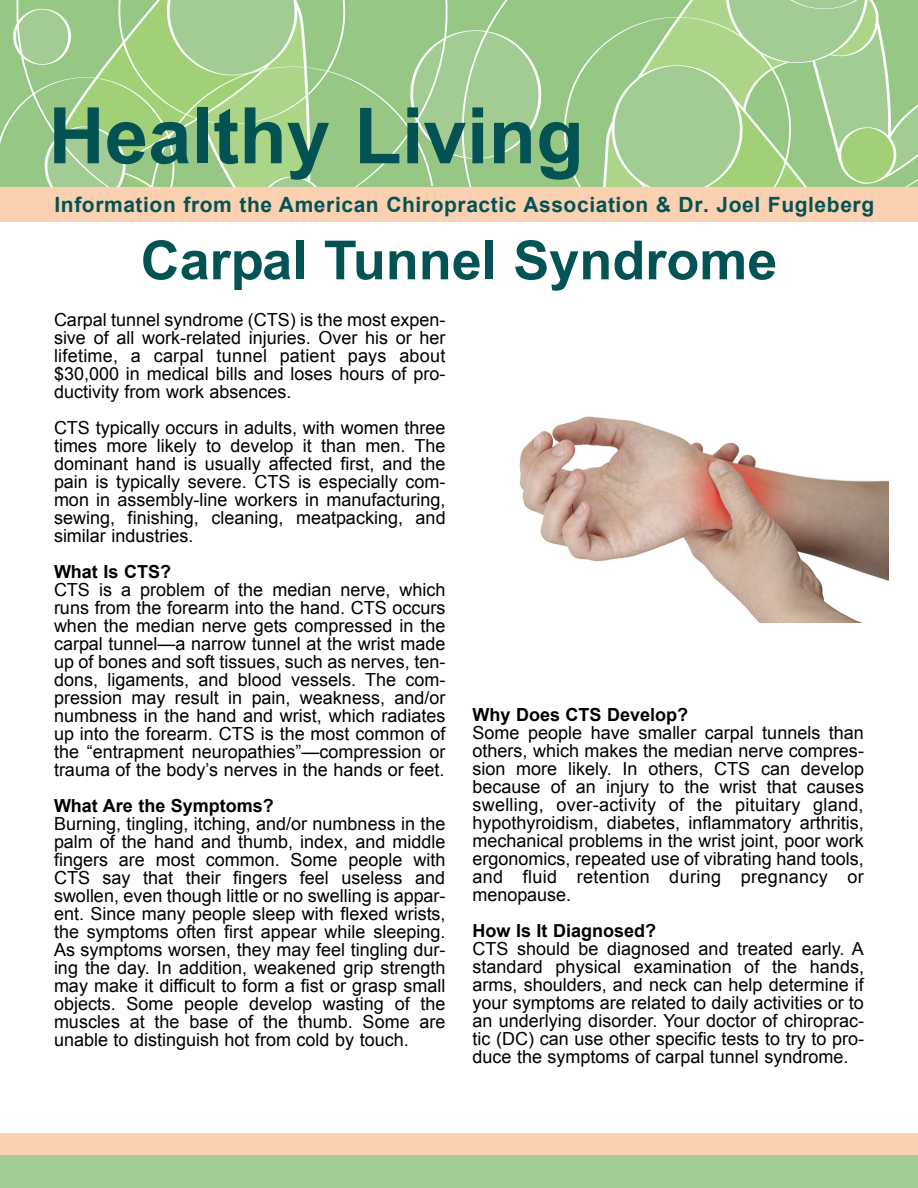
<style>
.page{position:relative;width:918px;height:1188px;background:#fff}
.page>*{position:absolute;margin:0;border:0;box-sizing:border-box;transform-origin:0 0}
.t1{font:700 78px "Arial";color:#035354}
.t2{font:700 54px "Arial";color:#035354}
.t3{font:700 21px "Arial";letter-spacing:.03em;color:#035354}
.t4{font:18px/18px "Arial";color:#000;text-align:justify}
.t5{font:700 18px "Arial";color:#000}
</style>
<div class="page">
<div style="left:0;top:1149px;width:918px;height:39px;background:#a2cc94"></div>
<div style="left:0;top:1133px;width:918px;height:21px;background:#fbd1b1"></div>
<div style="left:0;top:187px;width:917px;height:35px;background:#fbd1b1"></div>
<svg style="left:561px;top:1px;width:356px;height:186px;background:#a4ce90"></svg>
<svg style="left:0;top:1px;width:545px;height:186px;background:#a2cd8d"></svg>
<img style="left:519px;top:416px;width:370px;height:207px">
<h1 class="t1" style="left:48px;top:93px;width:537px">Healthy Living</h1>
<p class="t3" style="left:54px;top:193px;width:821px">Information from the American Chiropractic Association &amp; Dr. Joel Fugleberg</p>
<h2 class="t2" style="left:141px;top:230px;width:638px">Carpal Tunnel Syndrome</h2>
<p class="t4" style="left:54px;top:311px;width:393px">Carpal tunnel syndrome (CTS) is the most expen&shy;sive of all work-related injuries. Over his or her lifetime, a carpal tunnel patient pays about $30,000 in medical bills and loses hours of pro&shy;ductivity from work absences.</p>
<p class="t4" style="left:54px;top:419px;width:393px">CTS typically occurs in adults, with women three times more likely to develop it than men. The dominant hand is usually affected first, and the pain is typically severe. CTS is especially com&shy;mon in assembly-line workers in manufacturing, sewing, finishing, cleaning, meatpacking, and similar industries.</p>
<p class="t5" style="left:54px;top:562px;width:119px">What Is CTS?</p>
<p class="t4" style="left:54px;top:581px;width:393px">CTS is a problem of the median nerve, which runs from the forearm into the hand. CTS occurs when the median nerve gets compressed in the carpal tunnel—a narrow tunnel at the wrist made up of bones and soft tissues, such as nerves, ten&shy;dons, ligaments, and blood vessels. The com&shy;pression may result in pain, weakness, and/or numbness in the hand and wrist, which radiates up into the forearm. CTS is the most common of the “entrapment neuropathies”—compression or trauma of the body’s nerves in the hands or feet.</p>
<p class="t5" style="left:54px;top:796px;width:221px">What Are the Symptoms?</p>
<p class="t4" style="left:54px;top:815px;width:393px">Burning, tingling, itching, and/or numbness in the palm of the hand and thumb, index, and middle fingers are most common. Some people with CTS say that their fingers feel useless and swollen, even though little or no swelling is appar&shy;ent. Since many people sleep with flexed wrists, the symptoms often first appear while sleeping.<br>As symptoms worsen, they may feel tingling dur&shy;ing the day. In addition, weakened grip strength may make it difficult to form a fist or grasp small objects. Some people develop wasting of the muscles at the base of the thumb. Some are unable to distinguish hot from cold by touch.</p>
<p class="t5" style="left:472px;top:704px;width:217px">Why Does CTS Develop?</p>
<p class="t4" style="left:472px;top:724px;width:393px">Some people have smaller carpal tunnels than others, which makes the median nerve compres&shy;sion more likely. In others, CTS can develop because of an injury to the wrist that causes swelling, over-activity of the pituitary gland, hypothyroidism, diabetes, inflammatory arthritis, mechanical problems in the wrist joint, poor work ergonomics, repeated use of vibrating hand tools, and fluid retention during pregnancy or menopause.</p>
<p class="t5" style="left:472px;top:920px;width:185px">How Is It Diagnosed?</p>
<p class="t4" style="left:472px;top:940px;width:393px">CTS should be diagnosed and treated early. A standard physical examination of the hands, arms, shoulders, and neck can help determine if your symptoms are related to daily activities or to an underlying disorder. Your doctor of chiroprac&shy;tic (DC) can use other specific tests to try to pro&shy;duce the symptoms of carpal tunnel syndrome.</p>
</div>
